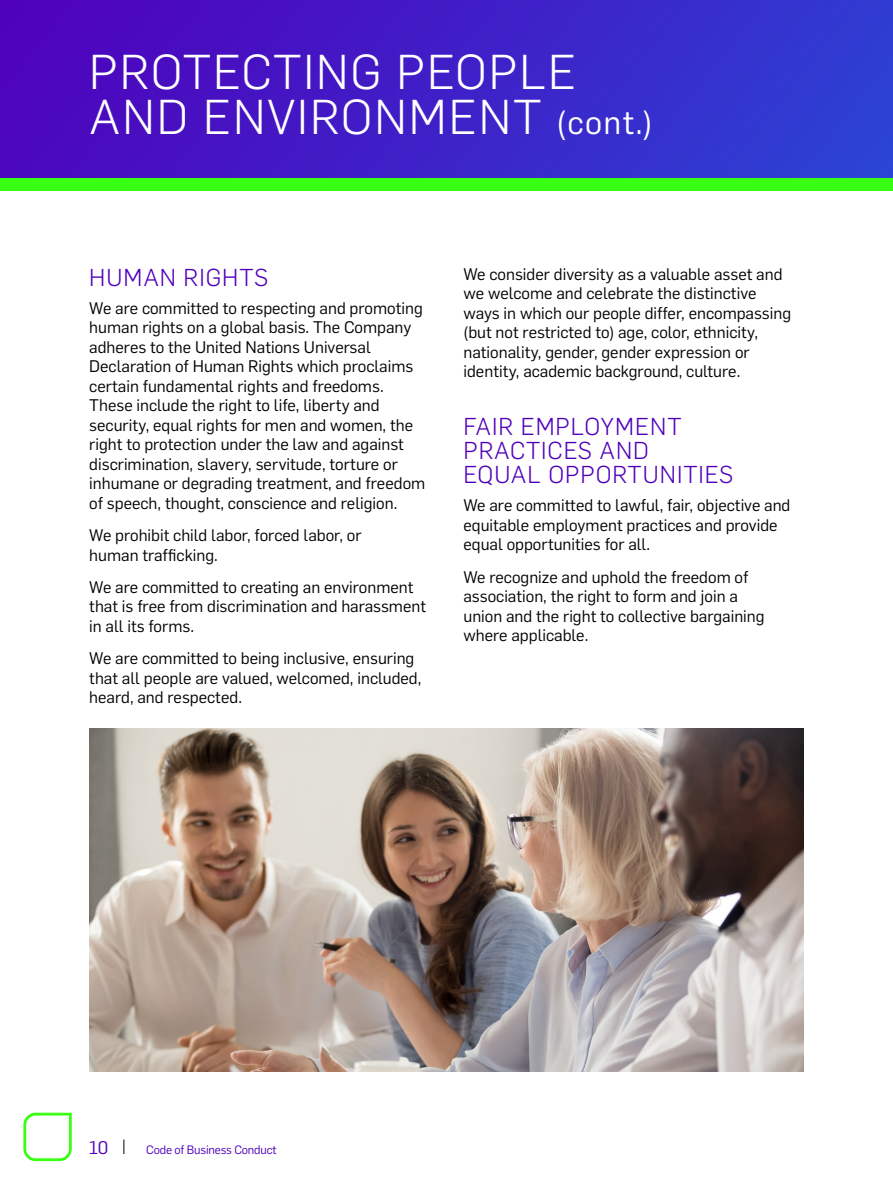
<style>
.page{position:relative;width:893px;height:1188px;background:#fff}
.page>*{position:absolute;margin:0;border:0;box-sizing:border-box;transform-origin:0 0}
.t1{font:300 48px/45px "Flama";letter-spacing:.04em;color:#fff}
.t2{font:300 24px/24px "Flama";letter-spacing:.04em;color:#5000bb}
.t3{font:18px "Flama";color:#5000bb}
.t4{font:16.5px/19.5px "Flama";color:#000}
.t5{font:12px "Flama";letter-spacing:-.015em;color:#5000bb}
.s1{font-weight:400;font-size:33px}
</style>
<div class="page">
<div style="left:0;top:0;width:893px;height:179px;background:linear-gradient(to right,#4f02bc,#2e3fd3)"></div>
<div style="left:0;top:178px;width:893px;height:13px;background:#39ff14"></div>
<svg style="left:124px;top:1140px;width:1px;height:14px"></svg>
<svg style="left:23px;top:1113px;width:49px;height:48px"></svg>
<img style="left:89px;top:728px;width:715px;height:343px">
<h1 class="t1" style="left:89px;top:47px;width:565px">PROTECTING PEOPLE<br>AND ENVIRONMENT <span class="s1">(cont.)</span></h1>
<h2 class="t2" style="left:89px;top:264px;width:180px">HUMAN RIGHTS</h2>
<p class="t4" style="left:89px;top:297px;width:337px">We are committed to respecting and promoting human rights on a global basis. The Company adheres to the United Nations Universal Declaration of Human Rights which proclaims certain fundamental rights and freedoms.<br>These include the right to life, liberty and security, equal rights for men and women, the right to protection under the law and against discrimination, slavery, servitude, torture or inhumane or degrading treatment, and freedom of speech, thought, conscience and religion.</p>
<p class="t4" style="left:89px;top:525px;width:274px">We prohibit child labor, forced labor, or human trafficking.</p>
<p class="t4" style="left:89px;top:576px;width:338px">We are committed to creating an environment that is free from discrimination and harassment in all its forms.</p>
<p class="t4" style="left:89px;top:648px;width:334px">We are committed to being inclusive, ensuring that all people are valued, welcomed, included, heard, and respected.</p>
<p class="t4" style="left:463px;top:263px;width:329px">We consider diversity as a valuable asset and we welcome and celebrate the distinctive ways in which our people differ, encompassing (but not restricted to) age, color, ethnicity, nationality, gender, gender expression or identity, academic background, culture.</p>
<h2 class="t2" style="left:463px;top:414px;width:271px">FAIR EMPLOYMENT<br>PRACTICES AND<br>EQUAL OPPORTUNITIES</h2>
<p class="t4" style="left:463px;top:495px;width:328px">We are committed to lawful, fair, objective and equitable employment practices and provide equal opportunities for all.</p>
<p class="t4" style="left:463px;top:566px;width:303px">We recognize and uphold the freedom of association, the right to form and join a union and the right to collective bargaining where applicable.</p>
<p class="t3" style="left:89px;top:1134px;width:20px">10</p>
<p class="t5" style="left:146px;top:1141px;width:132px">Code of Business Conduct</p>
</div>
